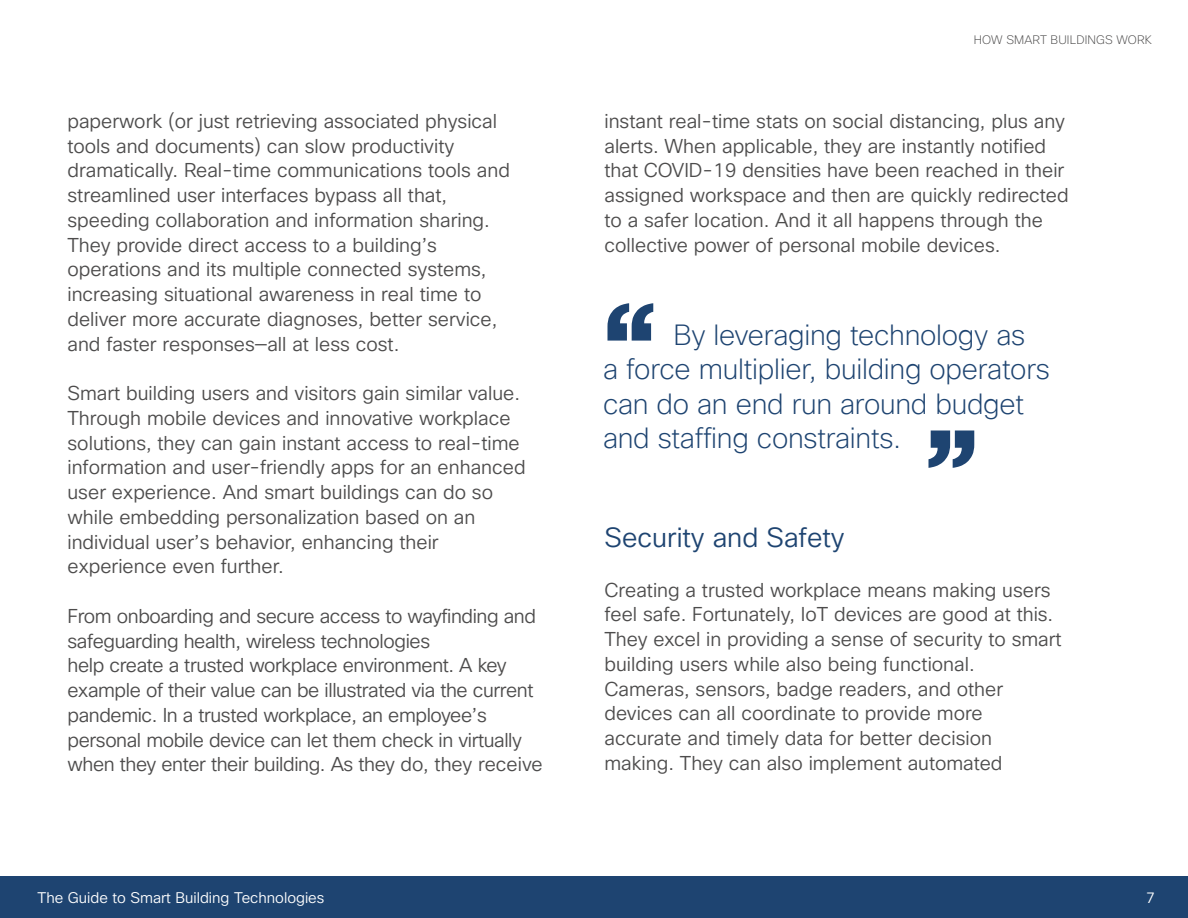
<style>
.page{position:relative;width:1188px;height:918px;background:#fff}
.page>*{position:absolute;margin:0;border:0;box-sizing:border-box;transform-origin:0 0}
.t1{font:200 28.5px/34.5px "Cisco Sans TT";letter-spacing:-.01em;color:#1e4471}
.t2{font:300 27px "Cisco Sans";color:#1e4471}
.t3{font:300 19.5px/24.8px "Cisco Sans";color:#4d4c4c}
.t4{font:300 19.5px/24.8px "Cisco Sans";letter-spacing:-.02em;color:#4d4c4c}
.t5{font:300 15px "Cisco Sans";color:#fff}
.t6{font:200 12px "Cisco Sans";letter-spacing:.01em;color:#4d4c4c}
</style>
<div class="page">
<div style="left:0;top:876px;width:1188px;height:42px;background:#1e4471"></div>
<svg style="left:608px;top:303px;width:45px;height:38px"></svg>
<svg style="left:928px;top:430px;width:46px;height:38px"></svg>
<p class="t3" style="left:68px;top:109px;width:444px">paperwork (or just retrieving associated physical tools and documents) can slow productivity dramatically. Real-time communications tools and streamlined user interfaces bypass all that, speeding collaboration and information sharing.<br>They provide direct access to a building’s operations and its multiple connected systems, increasing situational awareness in real time to deliver more accurate diagnoses, better service, and faster responses—all at less cost.</p>
<p class="t3" style="left:68px;top:382px;width:460px">Smart building users and visitors gain similar value.<br>Through mobile devices and innovative workplace solutions, they can gain instant access to real-time information and user-friendly apps for an enhanced user experience. And smart buildings can do so while embedding personalization based on an individual user’s behavior, enhancing their experience even further.</p>
<p class="t4" style="left:68px;top:604px;width:477px">From onboarding and secure access to wayfinding and safeguarding health, wireless technologies<br>help create a trusted workplace environment. A key example of their value can be illustrated via the current pandemic. In a trusted workplace, an employee’s personal mobile device can let them check in virtually when they enter their building. As they do, they receive</p>
<p class="t6" style="left:974px;top:32px;width:180px">HOW SMART BUILDINGS WORK</p>
<p class="t3" style="left:604px;top:109px;width:466px">instant real-time stats on social distancing, plus any alerts. When applicable, they are instantly notified that COVID-19 densities have been reached in their assigned workspace and then are quickly redirected to a safer location. And it all happens through the collective power of personal mobile devices.</p>
<h1 class="t1" style="left:603px;top:318px;width:448px;text-indent:71px">By leveraging technology as<br>a force multiplier, building operators can do an end run around budget and staffing constraints.</h1>
<h2 class="t2" style="left:604px;top:520px;width:242px">Security and Safety</h2>
<p class="t3" style="left:604px;top:578px;width:459px">Creating a trusted workplace means making users feel safe. Fortunately, IoT devices are good at this.<br>They excel in providing a sense of security to smart building users while also being functional.<br>Cameras, sensors, badge readers, and other devices can all coordinate to provide more accurate and timely data for better decision making. They can also implement automated</p>
<p class="t5" style="left:38px;top:888px;width:288px">The Guide to Smart Building Technologies</p>
<p class="t5" style="left:1146px;top:888px;width:10px">7</p>
</div>
